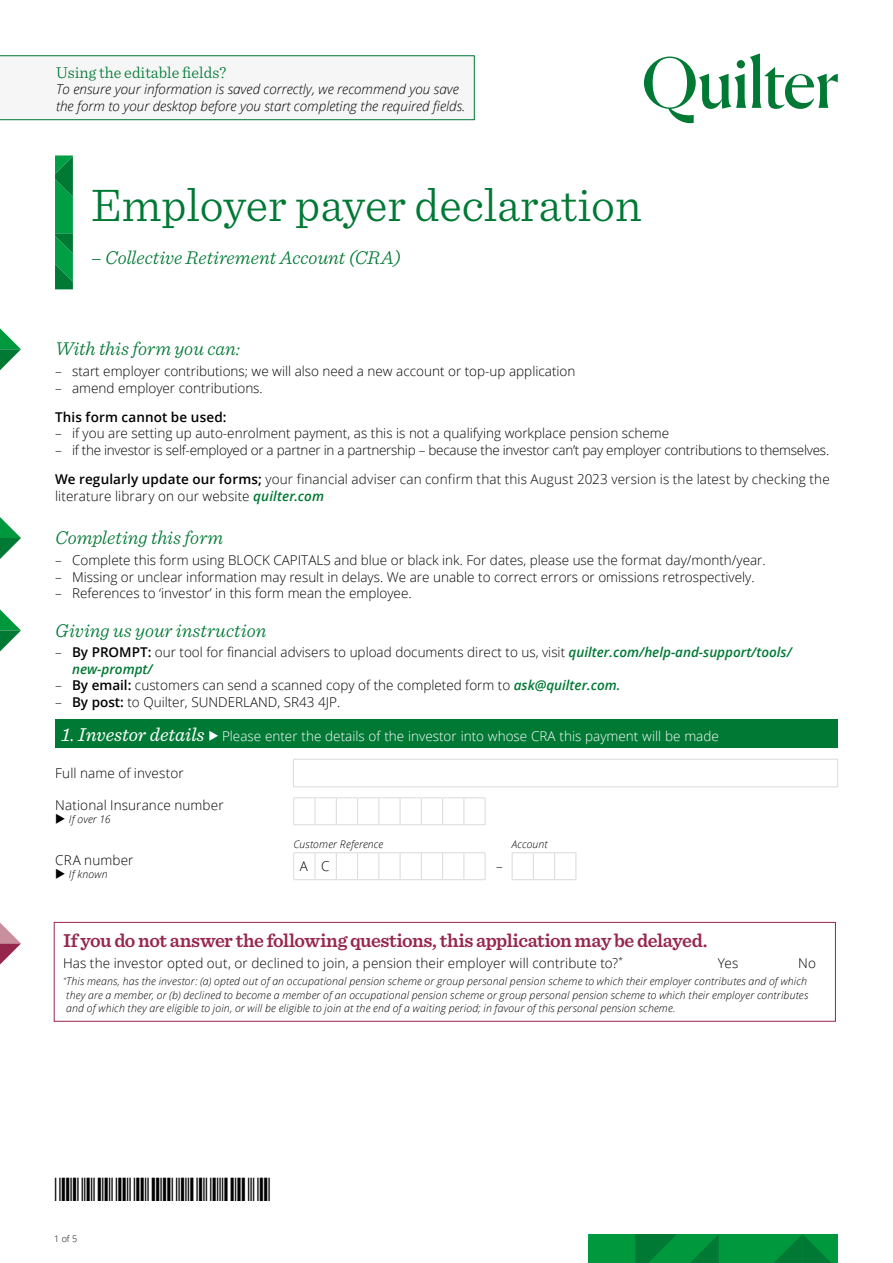
<style>
.page{position:relative;width:893px;height:1263px;background:#fff}
.page>*{position:absolute;margin:0;border:0;box-sizing:border-box;transform-origin:0 0}
.t1{font:300 48px "Sentinel";color:#007935}
.t2{font:italic 300 19.5px "Sentinel";color:#007935}
.t3{font:600 19.5px "Sentinel";letter-spacing:-.025em;color:#97264d}
.t4{font:300 16.5px "Sentinel";color:#007935}
.t5{font:300 13.5px/16.5px "Open Sans";color:#000}
.t6{font:300 13.5px/29.2px "Open Sans";letter-spacing:-.02em;color:#000}
.t7{font:italic 300 13.5px/16.5px "Open Sans";color:#000}
.t8{font:300 13.5px "Open Sans";color:#fff}
.t9{font:600 13.5px "Open Sans";letter-spacing:.015em;color:#000}
.t10{font:italic 300 10.5px/13.5px "Open Sans";letter-spacing:.015em;color:#000;text-align:justify}
.t11{font:300 9px "Open Sans";color:#000}
.s1{font-weight:600}
.s2{font-weight:600;font-style:italic;color:#007935}
.s3{font-family:"Sentinel";font-weight:400;font-style:italic;font-size:19.5px}
</style>
<div class="page">
<svg style="left:589px;top:1234px;width:249px;height:29px;background:#008f3a"></svg>
<svg style="left:644px;top:53px;width:194px;height:70px"></svg>
<svg style="left:55px;top:155px;width:18px;height:134px;background:#049243"></svg>
<svg style="left:0;top:517px;width:21px;height:42px"></svg>
<svg style="left:0;top:328px;width:21px;height:42px"></svg>
<svg style="left:0;top:609px;width:21px;height:42px"></svg>
<div style="left:55px;top:719px;width:783px;height:29px;background:#007935"></div>
<hr style="left:293px;top:759px;width:545px;height:1px;background:#dadada">
<svg style="left:293px;top:760px;width:1px;height:26px"></svg>
<svg style="left:837px;top:760px;width:1px;height:26px"></svg>
<hr style="left:293px;top:786px;width:545px;height:1px;background:#dadada">
<svg style="left:293px;top:797px;width:193px;height:28px"></svg>
<svg style="left:293px;top:852px;width:193px;height:28px"></svg>
<svg style="left:512px;top:852px;width:64px;height:28px"></svg>
<div style="left:54px;top:922px;width:782px;height:100px;border:1px solid #97264d"></div>
<svg style="left:0;top:922px;width:21px;height:42px"></svg>
<div style="left:0;top:55px;width:475px;height:65px;background:#f6f6f6"></div>
<p class="t4" style="left:56px;top:60px;width:172px">Using the editable fields?</p>
<p class="t7" style="left:56px;top:81px;width:411px">To ensure your information is saved correctly, we recommend you save the form to your desktop before you start completing the required fields.</p>
<h1 class="t1" style="left:91px;top:169px;width:552px">Employer payer declaration</h1>
<h2 class="t2" style="left:91px;top:243px;width:311px">– Collective Retirement Account (CRA)</h2>
<h2 class="t2" style="left:55px;top:334px;width:186px">With this form you can:</h2>
<p class="t5" style="left:55px;top:362px;width:522px">– start employer contributions; we will also need a new account or top-up application</p>
<p class="t5" style="left:55px;top:379px;width:209px">– amend employer contributions.</p>
<p class="t9" style="left:55px;top:408px;width:173px">This form cannot be used:</p>
<p class="t5" style="left:55px;top:425px;width:616px">– if you are setting up auto-enrolment payment, as this is not a qualifying workplace pension scheme</p>
<p class="t6" style="left:55px;top:435px;width:776px">– if the investor is self-employed or a partner in a partnership – because the investor can’t pay employer contributions to themselves.<br><span class="s1">We regularly update our forms;</span> your financial adviser can confirm that this August 2023 version is the latest by checking the</p>
<p class="t5" style="left:55px;top:487px;width:271px">literature library on our website <span class="s2">quilter.com</span></p>
<h2 class="t2" style="left:55px;top:523px;width:170px">Completing this form</h2>
<p class="t5" style="left:55px;top:551px;width:712px">– Complete this form using BLOCK CAPITALS and blue or black ink. For dates, please use the format day/month/year.</p>
<p class="t5" style="left:55px;top:568px;width:701px">– Missing or unclear information may result in delays. We are unable to correct errors or omissions retrospectively.</p>
<p class="t5" style="left:55px;top:584px;width:358px">– References to ‘investor’ in this form mean the employee.</p>
<h2 class="t2" style="left:55px;top:615px;width:213px">Giving us your instruction</h2>
<p class="t5" style="left:72px;top:644px;width:721px;text-indent:-17px">– <span class="s1">By PROMPT:</span> our tool for financial advisers to upload documents direct to us, visit <span class="s2">quilter.com/help-and-support/tools/ new-prompt/</span></p>
<p class="t5" style="left:55px;top:677px;width:567px">– <span class="s1">By email:</span> customers can send a scanned copy of the completed form to <span class="s2">ask@quilter.com.</span></p>
<p class="t5" style="left:55px;top:693px;width:287px">– <span class="s1">By post:</span> to Quilter, SUNDERLAND, SR43 4JP.</p>
<p class="t8" style="left:62px;top:727px;width:659px"><span class="s3">1. Investor details</span> ◆ Please enter the details of the investor into whose CRA this payment will be made</p>
<p class="t5" style="left:55px;top:765px;width:130px">Full name of investor</p>
<p class="t5" style="left:55px;top:796px;width:170px">National Insurance number</p>
<p class="t10" style="left:55px;top:812px;width:57px">◆ If over 16</p>
<p class="t10" style="left:293px;top:837px;width:91px">Customer Reference</p>
<p class="t10" style="left:512px;top:837px;width:37px">Account</p>
<p class="t5" style="left:55px;top:851px;width:80px">CRA number</p>
<p class="t10" style="left:55px;top:867px;width:54px">◆ If known</p>
<p class="t5" style="left:300px;top:858px;width:31px">A C</p>
<p class="t5" style="left:496px;top:857px;width:8px">–</p>
<h2 class="t3" style="left:63px;top:925px;width:646px">If you do not answer the following questions, this application may be delayed.</h2>
<p class="t5" style="left:63px;top:954px;width:561px">Has the investor opted out, or declined to join, a pension their employer will contribute to?<sup>*</sup></p>
<p class="t5" style="left:718px;top:954px;width:22px">Yes</p>
<p class="t5" style="left:798px;top:954px;width:19px">No</p>
<p class="t10" style="left:66px;top:974px;width:743px;text-indent:-3px"><sup>*</sup>This means, has the investor: (a) opted out of an occupational pension scheme or group personal pension scheme to which their employer contributes and of which they are a member, or (b) declined to become a member of an occupational pension scheme or group personal pension scheme to which their employer contributes and of which they are eligible to join, or will be eligible to join at the end of a waiting period; in favour of this personal pension scheme.</p>
<p class="t11" style="left:54px;top:1232px;width:24px">1 of 5</p>
</div>
